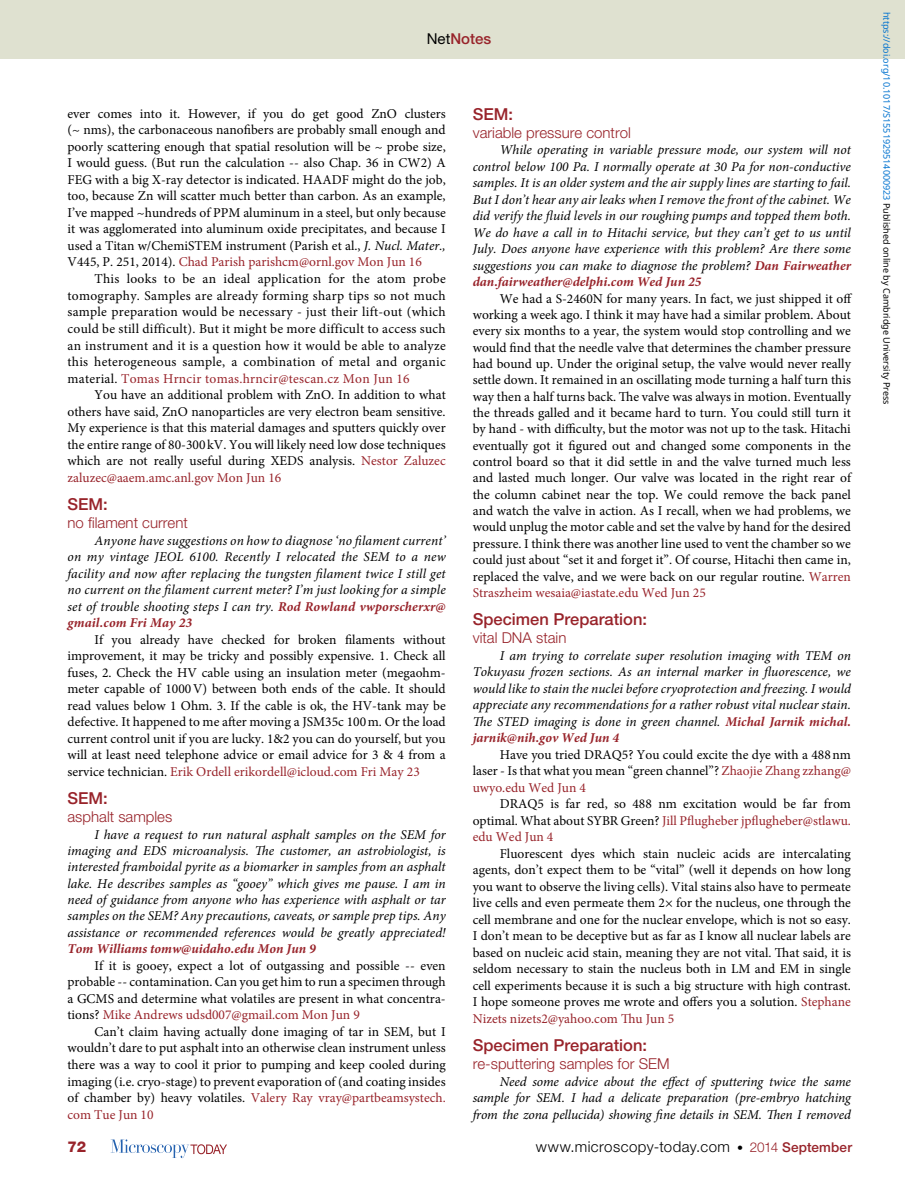
<style>
.page{position:relative;width:905px;height:1188px;background:#fff}
.page>*{position:absolute;margin:0;border:0;box-sizing:border-box;transform-origin:0 0}
.t1{font:500 16.5px "Helvetica Neue LT Std";color:#98232a}
.t2{font:300 15px "Helvetica Neue LT Std";color:#98232a}
.t3{font:300 15px "Helvetica Neue LT Std";letter-spacing:.03em;color:#000}
.t4{font:500 15px "Helvetica Neue LT Std";color:#98232a}
.t5{font:800 15px "Helvetica Neue LT Std";color:#98232a}
.t6{font:13.5px/16.5px "Minion Pro";color:#000;text-align:justify}
.t7{font:italic 13.5px/16.5px "Minion Pro";color:#000;text-align:justify}
.t8{font:italic 700 13.5px "Minion Pro";color:#98232a}
.t9{font:9px "Noto Sans";color:#0172cf}
.s1{font-weight:400;color:#000}
.s2{font-style:italic}
.s3{color:#98232a}
.s4{font-weight:700;color:#98232a}
.s5{font-size:12px}
.s6{font-size:13.5px;color:#98232a}
.s7{font-weight:500;font-size:13.5px;color:#98232a}
.s8{color:#000}
</style>
<div class="page">
<div style="left:0;top:0;width:904px;height:58px;background:#dfe1d0"></div>
<svg style="left:111px;top:1139px;width:116px;height:19px"></svg>
<p class="t4" style="left:427px;top:30px;width:66px"><span class="s1">Net</span>Notes</p>
<p class="t6" style="left:68px;top:105px;width:380px">ever comes into it. However, if you do get good ZnO clusters (~ nms), the carbonaceous nanofibers are probably small enough and poorly scattering enough that spatial resolution will be ~ probe size, I would guess. (But run the calculation -- also Chap. 36 in CW2) A FEG with a big X-ray detector is indicated. HAADF might do the job, too, because Zn will scatter much better than carbon. As an example, I’ve mapped ~hundreds of PPM aluminum in a steel, but only because it was agglomerated into aluminum oxide precipitates, and because I used a Titan w/ChemiSTEM instrument (Parish et al., <span class="s2">J. Nucl. Mater., </span>V445, P. 251, 2014). <span class="s3">Chad Parish parishcm@ornl.gov Mon Jun 16</span></p>
<p class="t6" style="left:68px;top:270px;width:380px;text-indent:27px">This looks to be an ideal application for the atom probe tomography. Samples are already forming sharp tips so not much sample preparation would be necessary - just their lift-out (which could be still difficult). But it might be more difficult to access such an instrument and it is a question how it would be able to analyze this heterogeneous sample, a combination of metal and organic material. <span class="s3">Tomas Hrncir tomas.hrncir@tescan.cz Mon Jun 16</span></p>
<p class="t6" style="left:68px;top:387px;width:380px;text-indent:27px">You have an additional problem with ZnO. In addition to what others have said, ZnO nanoparticles are very electron beam sensitive.<br>My experience is that this material damages and sputters quickly over the entire range of 80-300 kV. You will likely need low dose techniques which are not really useful during XEDS analysis. <span class="s3">Nestor Zaluzec zaluzec@aaem.amc.anl.gov Mon Jun 16</span></p>
<p class="t1" style="left:68px;top:495px;width:42px">SEM:</p>
<p class="t2" style="left:68px;top:514px;width:122px">no filament current</p>
<p class="t7" style="left:68px;top:532px;width:380px;text-indent:27px">Anyone have suggestions on how to diagnose ‘no filament current’ on my vintage JEOL 6100. Recently I relocated the SEM to a new facility and now after replacing the tungsten filament twice I still get no current on the filament current meter? I’m just looking for a simple set of trouble shooting steps I can try. <span class="s4">Rod Rowland vwporscherxr@ gmail.com Fri May 23</span></p>
<p class="t6" style="left:68px;top:631px;width:380px;text-indent:27px">If you already have checked for broken filaments without improvement, it may be tricky and possibly expensive. 1. Check all fuses, 2. Check the HV cable using an insulation meter (megaohm&shy;meter capable of 1000V) between both ends of the cable. It should read values below 1 Ohm. 3. If the cable is ok, the HV-tank may be defective. It happened to me after moving a JSM35c 100m. Or the load current control unit if you are lucky. 1&amp;2 you can do yourself, but you will at least need telephone advice or email advice for 3 &amp; 4 from a service technician. <span class="s3">Erik Ordell erikordell@icloud.com Fri May 23</span></p>
<p class="t1" style="left:68px;top:789px;width:42px">SEM:</p>
<p class="t2" style="left:68px;top:808px;width:106px">asphalt samples</p>
<p class="t7" style="left:68px;top:826px;width:380px;text-indent:27px">I have a request to run natural asphalt samples on the SEM for imaging and EDS microanalysis. The customer, an astrobiologist, is interested framboidal pyrite as a biomarker in samples from an asphalt lake. He describes samples as “gooey” which gives me pause. I am in need of guidance from anyone who has experience with asphalt or tar samples on the SEM? Any precautions, caveats, or sample prep tips. Any assistance or recommended references would be greatly appreciated!</p>
<p class="t8" style="left:68px;top:939px;width:250px">Tom Williams tomw@uidaho.edu Mon Jun 9</p>
<p class="t6" style="left:68px;top:957px;width:380px;text-indent:27px">If it is gooey, expect a lot of outgassing and possible -- even probable -- contamination. Can you get him to run a specimen through a GCMS and determine what volatiles are present in what concentra&shy;tions? <span class="s3">Mike Andrews udsd007@gmail.com Mon Jun 9</span></p>
<p class="t6" style="left:68px;top:1023px;width:380px;text-indent:27px">Can’t claim having actually done imaging of tar in SEM, but I wouldn’t dare to put asphalt into an otherwise clean instrument unless there was a way to cool it prior to pumping and keep cooled during imaging (i.e. cryo-stage) to prevent evaporation of (and coating insides of chamber by) heavy volatiles. <span class="s3">Valery Ray vray@partbeamsystech. com Tue Jun 10</span></p>
<p class="t1" style="left:472px;top:104px;width:42px">SEM:</p>
<p class="t2" style="left:472px;top:123px;width:160px">variable pressure control</p>
<p class="t7" style="left:472px;top:142px;width:380px;text-indent:27px">While operating in variable pressure mode, our system will not control below 100 Pa. I normally operate at 30 Pa for non-conductive samples. It is an older system and the air supply lines are starting to fail.<br>But I don’t hear any air leaks when I remove the front of the cabinet. We did verify the fluid levels in our roughing pumps and topped them both.<br>We do have a call in to Hitachi service, but they can’t get to us until July. Does anyone have experience with this problem? Are there some suggestions you can make to diagnose the problem? <span class="s4">Dan Fairweather dan.fairweather@delphi.com Wed Jun 25</span></p>
<p class="t6" style="left:472px;top:290px;width:381px;text-indent:27px">We had a S-2460N for many years. In fact, we just shipped it off working a week ago. I think it may have had a similar problem. About every six months to a year, the system would stop controlling and we would find that the needle valve that determines the chamber pressure had bound up. Under the original setup, the valve would never really settle down. It remained in an oscillating mode turning a half turn this way then a half turns back. The valve was always in motion. Eventually the threads galled and it became hard to turn. You could still turn it by hand - with difficulty, but the motor was not up to the task. Hitachi eventually got it figured out and changed some components in the control board so that it did settle in and the valve turned much less and lasted much longer. Our valve was located in the right rear of the column cabinet near the top. We could remove the back panel and watch the valve in action. As I recall, when we had problems, we would unplug the motor cable and set the valve by hand for the desired pressure. I think there was another line used to vent the chamber so we could just about “set it and forget it”. Of course, Hitachi then came in, replaced the valve, and we were back on our regular routine. <span class="s3">Warren Straszheim wesaia@iastate.edu Wed Jun 25</span></p>
<p class="t1" style="left:472px;top:610px;width:176px">Specimen Preparation:</p>
<p class="t2" style="left:472px;top:629px;width:95px">vital DNA stain</p>
<p class="t7" style="left:472px;top:647px;width:380px;text-indent:27px">I am trying to correlate super resolution imaging with TEM on Tokuyasu frozen sections. As an internal marker in fluorescence, we would like to stain the nuclei before cryoprotection and freezing. I would appreciate any recommendations for a rather robust vital nuclear stain.<br>The STED imaging is done in green channel. <span class="s4">Michal Jarnik michal. jarnik@nih.gov Wed Jun 4</span></p>
<p class="t6" style="left:472px;top:746px;width:379px;text-indent:27px">Have you tried DRAQ5? You could excite the dye with a 488nm laser - Is that what you mean “green channel”? <span class="s3">Zhaojie Zhang zzhang@ uwyo.edu Wed Jun 4</span></p>
<p class="t6" style="left:472px;top:796px;width:380px;text-indent:27px">DRAQ5 is far red, so 488 nm excitation would be far from optimal. What about SYBR Green? <span class="s3">Jill Pflugheber jpflugheber@stlawu. edu Wed Jun 4</span></p>
<p class="t6" style="left:472px;top:845px;width:380px;text-indent:27px">Fluorescent dyes which stain nucleic acids are intercalating agents, don’t expect them to be “vital” (well it depends on how long you want to observe the living cells). Vital stains also have to permeate live cells and even permeate them 2× for the nucleus, one through the cell membrane and one for the nuclear envelope, which is not so easy.<br>I don’t mean to be deceptive but as far as I know all nuclear labels are based on nucleic acid stain, meaning they are not vital. That said, it is seldom necessary to stain the nucleus both in LM and EM in single cell experiments because it is such a big structure with high contrast.<br>I hope someone proves me wrote and offers you a solution. <span class="s3">Stephane Nizets nizets2@yahoo.com Thu Jun 5</span></p>
<p class="t1" style="left:472px;top:1036px;width:176px">Specimen Preparation:</p>
<p class="t2" style="left:472px;top:1055px;width:198px">re-sputtering samples for SEM</p>
<p class="t7" style="left:472px;top:1073px;width:380px;text-indent:27px">Need some advice about the effect of sputtering twice the same sample for SEM. I had a delicate preparation (pre-embryo hatching from the zona pellucida) showing fine details in SEM. Then I removed</p>
<p class="t5" style="left:68px;top:1138px;width:20px">72</p>
<p class="t3" style="left:535px;top:1137px;width:318px">www.microscopy-today.com <span class="s5">•</span> <span class="s6">2014</span> <span class="s7">September</span></p>
<p class="t9" style="left:893px;top:12px;width:394px;rotate:90deg">https://doi.org/10.1017/S1551929514000923 <span class="s8">Published online by Cambridge University Press</span></p>
</div>
